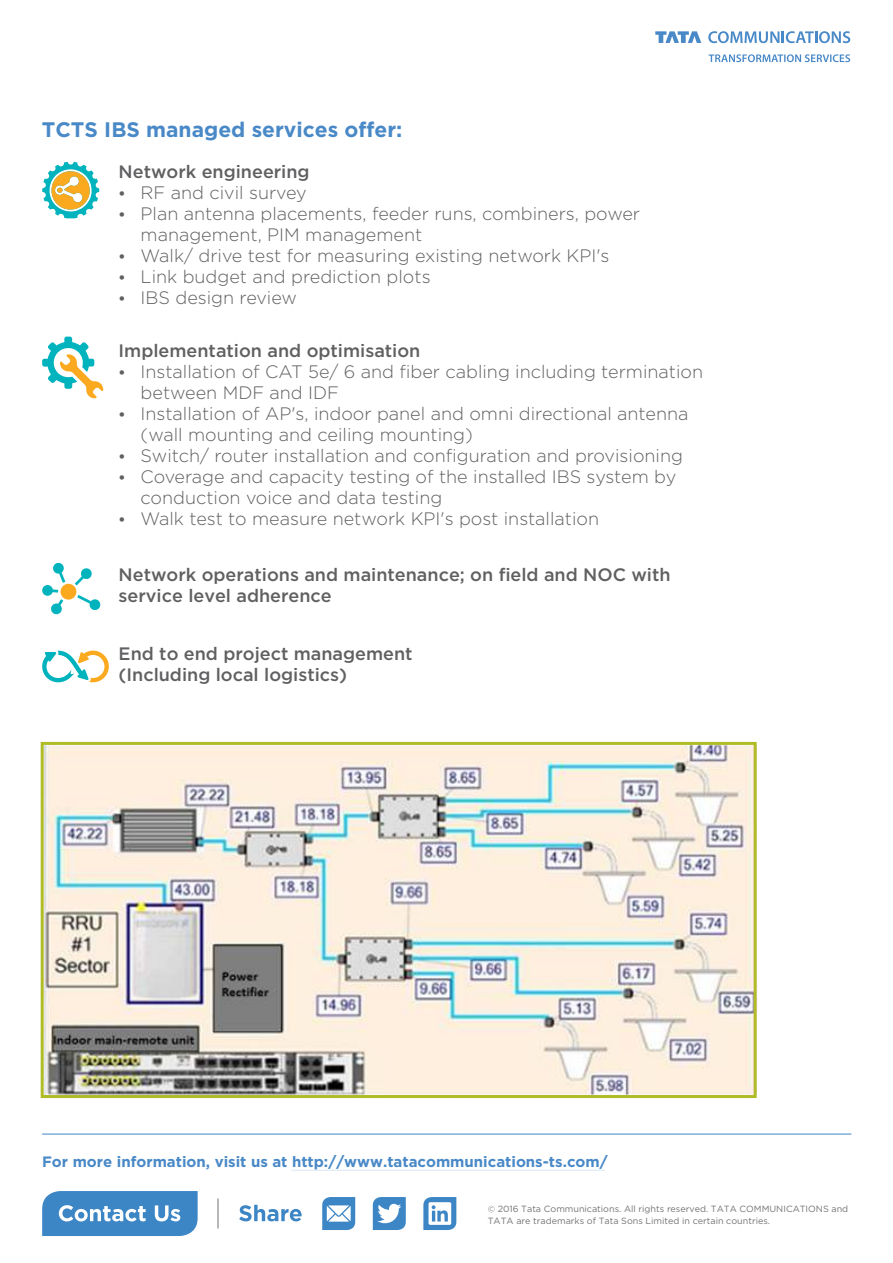
<style>
.page{position:relative;width:893px;height:1263px;background:#fff}
.page>*{position:absolute;margin:0;border:0;box-sizing:border-box;transform-origin:0 0}
.t1{font:700 21px "Gotham";color:#4989c7}
.t2{font:300 18px/21px "Gotham";color:#606062}
.t3{font:500 18px/21px "Gotham";color:#606062}
.t4{font:700 15px "Gotham";color:#4989c7}
.t5{font:9px/12.3px "Gotham";color:#727376}
</style>
<div class="page">
<hr style="left:42px;top:1134px;width:809px;height:1px;background:#3d86c6">
<hr style="left:291px;top:1170px;width:314px;height:1px;background:#d8e7f4">
<svg style="left:42px;top:1191px;width:156px;height:45px;background:#5796cd"></svg>
<svg style="left:423px;top:1197px;width:33px;height:33px"></svg>
<svg style="left:373px;top:1197px;width:33px;height:33px"></svg>
<svg style="left:322px;top:1197px;width:33px;height:33px"></svg>
<svg style="left:239px;top:1205px;width:63px;height:16px"></svg>
<hr style="left:218px;top:1198px;width:1px;height:30px;background:#717171">
<svg style="left:488px;top:1206px;width:6px;height:6px"></svg>
<svg style="left:708px;top:31px;width:142px;height:12px"></svg>
<svg style="left:655px;top:31px;width:46px;height:12px"></svg>
<svg style="left:709px;top:54px;width:141px;height:8px"></svg>
<img style="left:43px;top:746px;width:710px;height:353px">
<div style="left:41px;top:742px;width:716px;height:356px;border:3px solid #afbc26"></div>
<svg style="left:42px;top:162px;width:58px;height:56px"></svg>
<svg style="left:42px;top:337px;width:61px;height:61px"></svg>
<svg style="left:42px;top:562px;width:59px;height:53px"></svg>
<svg style="left:42px;top:651px;width:67px;height:31px"></svg>
<p class="t1" style="left:42px;top:122px;width:362px">TCTS IBS managed services offer:</p>
<p class="t3" style="left:119px;top:163px;width:193px">Network engineering</p>
<p class="t2" style="left:141px;top:184px;width:501px">RF and civil survey<br>Plan antenna placements, feeder runs, combiners, power management, PIM management<br>Walk/ drive test for measuring existing network KPI's Link budget and prediction plots<br>IBS design review</p>
<p class="t3" style="left:119px;top:342px;width:303px">Implementation and optimisation</p>
<p class="t2" style="left:141px;top:363px;width:564px">Installation of CAT 5e/ 6 and fiber cabling including termination between MDF and IDF<br>Installation of AP's, indoor panel and omni directional antenna (wall mounting and ceiling mounting)<br>Switch/ router installation and configuration and provisioning Coverage and capacity testing of the installed IBS system by conduction voice and data testing<br>Walk test to measure network KPI's post installation</p>
<p class="t3" style="left:119px;top:566px;width:554px">Network operations and maintenance; on field and NOC with service level adherence</p>
<p class="t3" style="left:119px;top:645px;width:296px">End to end project management (Including local logistics)</p>
<p class="t4" style="left:42px;top:1156px;width:567px">For more information, visit us at http://www.tatacommunications-ts.com/</p>
<p class="t5" style="left:488px;top:1203px;width:362px;text-indent:10px">2016 Tata Communications. All rights reserved. TATA COMMUNICATIONS and<br>TATA are trademarks of Tata Sons Limited in certain countries.</p>
</div>
